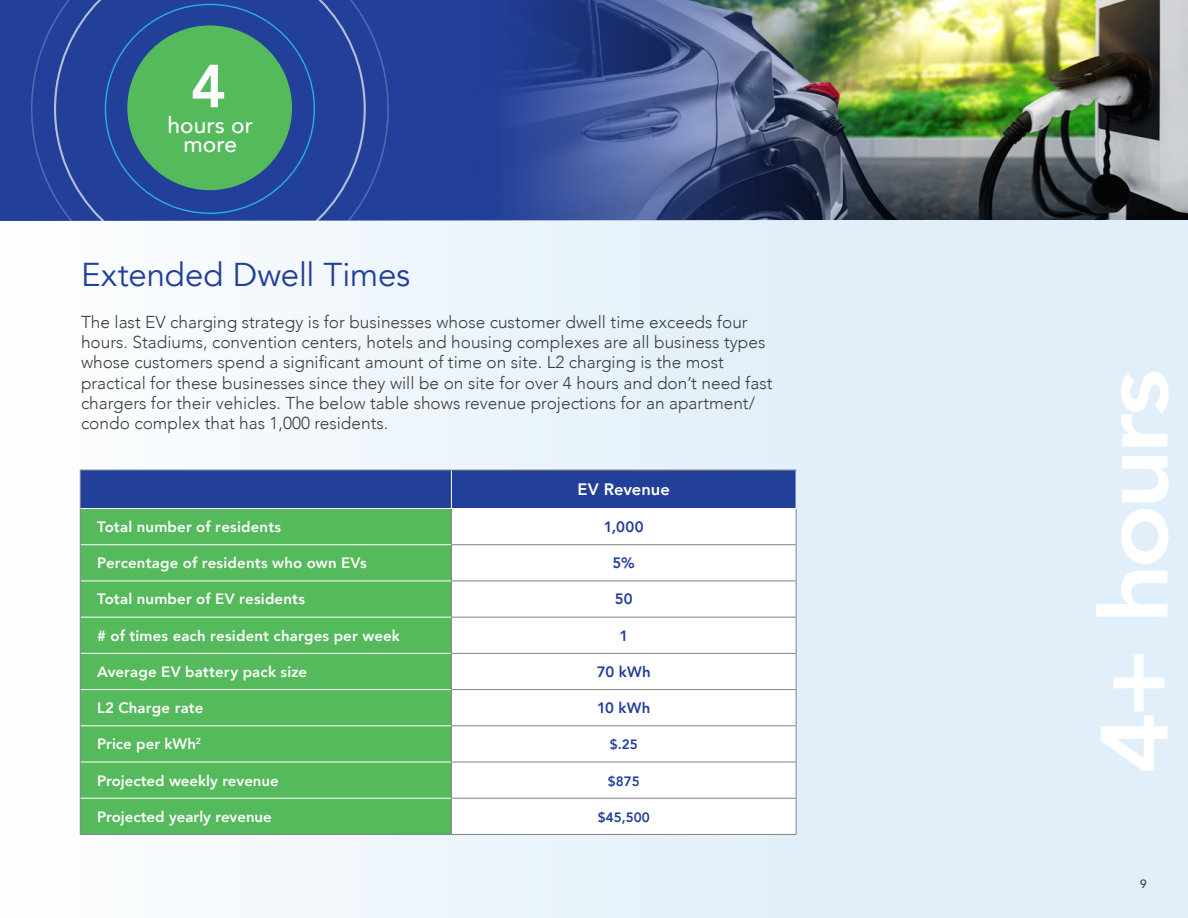
<style>
.page{position:relative;width:1188px;height:918px;background:#fff}
.page>*{position:absolute;margin:0;border:0;box-sizing:border-box;transform-origin:0 0}
.t1{font:800 94.2px "Avenir";letter-spacing:-.05em;color:#fff;scale:1.12 1}
.t2{font:800 60px "Avenir";color:#fff}
.t3{font:33px "Avenir";letter-spacing:-.005em;color:#223f99}
.t4{font:500 22.65px/20px "Avenir";color:#fff;text-align:center}
.t5{font:300 17.25px/20.2px "Avenir";color:#3e3e3f}
.t6{font:800 16.5px "Avenir";letter-spacing:.005em;color:#fff}
.t7{font:800 15px "Avenir";letter-spacing:.01em;color:#fff}
.t8{font:800 15px "Avenir";letter-spacing:.015em;color:#223f99}
.t9{font:800 13.5px "Avenir";color:#223f99}
.t10{font:500 12px "Avenir";color:#3e3e3f}
</style>
<div class="page">
<div style="left:0;top:0;width:1188px;height:220px;background:#223f99"></div>
<svg style="left:31px;top:21px;width:358px;height:175px"></svg>
<img style="left:513px;top:0;width:675px;height:220px">
<svg style="left:54px;top:0;width:312px;height:220px"></svg>
<div style="left:0;top:220px;width:1188px;height:698px;background:linear-gradient(to right,#fbfcfe,#daecf8)"></div>
<div style="left:81px;top:471px;width:715px;height:37px;background:#223f99"></div>
<div style="left:81px;top:509px;width:370px;height:325px;background:#55ba5b"></div>
<svg style="left:452px;top:509px;width:344px;height:325px"></svg>
<hr style="left:451px;top:470px;width:345px;height:1px;background:#808285">
<hr style="left:796px;top:509px;width:1px;height:35px;background:#808285">
<hr style="left:451px;top:544px;width:345px;height:1px;background:#808285">
<hr style="left:796px;top:545px;width:1px;height:36px;background:#808285">
<hr style="left:451px;top:581px;width:345px;height:1px;background:#808285">
<hr style="left:796px;top:581px;width:1px;height:36px;background:#808285">
<hr style="left:451px;top:617px;width:345px;height:1px;background:#808285">
<hr style="left:796px;top:618px;width:1px;height:35px;background:#808285">
<hr style="left:451px;top:653px;width:345px;height:1px;background:#808285">
<hr style="left:796px;top:654px;width:1px;height:35px;background:#808285">
<hr style="left:451px;top:689px;width:345px;height:1px;background:#808285">
<hr style="left:796px;top:690px;width:1px;height:35px;background:#808285">
<hr style="left:451px;top:725px;width:345px;height:1px;background:#808285">
<hr style="left:796px;top:726px;width:1px;height:36px;background:#808285">
<hr style="left:451px;top:762px;width:345px;height:1px;background:#808285">
<hr style="left:796px;top:762px;width:1px;height:36px;background:#808285">
<hr style="left:451px;top:798px;width:345px;height:1px;background:#808285">
<hr style="left:796px;top:799px;width:1px;height:35px;background:#808285">
<hr style="left:451px;top:834px;width:345px;height:1px;background:#808285">
<hr style="left:451px;top:470px;width:1px;height:38px;background:#fff">
<hr style="left:451px;top:509px;width:1px;height:35px;background:#808285">
<hr style="left:451px;top:545px;width:1px;height:36px;background:#808285">
<hr style="left:451px;top:581px;width:1px;height:36px;background:#808285">
<hr style="left:451px;top:618px;width:1px;height:35px;background:#808285">
<hr style="left:451px;top:654px;width:1px;height:35px;background:#808285">
<hr style="left:451px;top:690px;width:1px;height:35px;background:#808285">
<hr style="left:451px;top:726px;width:1px;height:36px;background:#808285">
<hr style="left:451px;top:762px;width:1px;height:36px;background:#808285">
<hr style="left:451px;top:799px;width:1px;height:35px;background:#808285">
<hr style="left:81px;top:544px;width:370px;height:1px;background:#fff">
<hr style="left:81px;top:581px;width:370px;height:1px;background:#fff">
<hr style="left:81px;top:617px;width:370px;height:1px;background:#fff">
<hr style="left:81px;top:653px;width:370px;height:1px;background:#fff">
<hr style="left:81px;top:689px;width:370px;height:1px;background:#fff">
<hr style="left:80px;top:834px;width:371px;height:1px;background:#808285">
<hr style="left:80px;top:508px;width:1px;height:37px;background:#808285">
<hr style="left:80px;top:545px;width:1px;height:36px;background:#808285">
<hr style="left:80px;top:581px;width:1px;height:36px;background:#808285">
<hr style="left:80px;top:617px;width:1px;height:36px;background:#808285">
<hr style="left:80px;top:653px;width:1px;height:37px;background:#808285">
<hr style="left:80px;top:690px;width:1px;height:36px;background:#808285">
<hr style="left:80px;top:726px;width:1px;height:36px;background:#808285">
<hr style="left:80px;top:762px;width:1px;height:36px;background:#808285">
<hr style="left:80px;top:798px;width:1px;height:36px;background:#808285">
<hr style="left:80px;top:470px;width:371px;height:1px;background:#808285">
<hr style="left:80px;top:470px;width:1px;height:38px;background:#808285">
<hr style="left:796px;top:470px;width:1px;height:38px;background:#fff">
<hr style="left:81px;top:798px;width:370px;height:1px;background:#fff">
<hr style="left:81px;top:762px;width:370px;height:1px;background:#fff">
<hr style="left:81px;top:725px;width:370px;height:1px;background:#fff">
<hr style="left:81px;top:508px;width:370px;height:1px;background:#fff">
<hr style="left:451px;top:508px;width:345px;height:1px;background:#fff">
<p class="t2" style="left:191px;top:40px;width:37px">4</p>
<p class="t4" style="left:168px;top:113px;width:87px">hours or more</p>
<p class="t3" style="left:81px;top:255px;width:331px">Extended Dwell Times</p>
<p class="t5" style="left:81px;top:312px;width:693px">The last EV charging strategy is for businesses whose customer dwell time exceeds four hours. Stadiums, convention centers, hotels and housing complexes are all business types whose customers spend a significant amount of time on site. L2 charging is the most practical for these businesses since they will be on site for over 4 hours and don’t need fast chargers for their vehicles. The below table shows revenue projections for an apartment/ condo complex that has 1,000 residents.</p>
<p class="t6" style="left:578px;top:476px;width:94px">EV Revenue</p>
<p class="t7" style="left:97px;top:515px;width:186px">Total number of residents</p>
<p class="t8" style="left:604px;top:515px;width:41px">1,000</p>
<p class="t7" style="left:97px;top:551px;width:271px">Percentage of residents who own EVs</p>
<p class="t8" style="left:613px;top:551px;width:24px">5%</p>
<p class="t7" style="left:97px;top:588px;width:210px">Total number of EV residents</p>
<p class="t8" style="left:615px;top:588px;width:19px">50</p>
<p class="t7" style="left:97px;top:624px;width:304px"># of times each resident charges per week</p>
<p class="t8" style="left:619px;top:624px;width:10px">1</p>
<p class="t7" style="left:97px;top:660px;width:212px">Average EV battery pack size</p>
<p class="t8" style="left:597px;top:660px;width:55px">70 kWh</p>
<p class="t7" style="left:97px;top:696px;width:108px">L2 Charge rate</p>
<p class="t8" style="left:597px;top:696px;width:55px">10 kWh</p>
<p class="t7" style="left:97px;top:732px;width:106px">Price per kWh<sup>2</sup></p>
<p class="t9" style="left:610px;top:734px;width:29px">$.25</p>
<p class="t7" style="left:97px;top:769px;width:183px">Projected weekly revenue</p>
<p class="t9" style="left:608px;top:770px;width:33px">$875</p>
<p class="t7" style="left:97px;top:805px;width:176px">Projected yearly revenue</p>
<p class="t9" style="left:598px;top:807px;width:53px">$45,500</p>
<p class="t1" style="left:1061px;top:774px;width:363px;rotate:-90deg">4+ hours</p>
<p class="t10" style="left:1140px;top:873px;width:8px">9</p>
</div>
